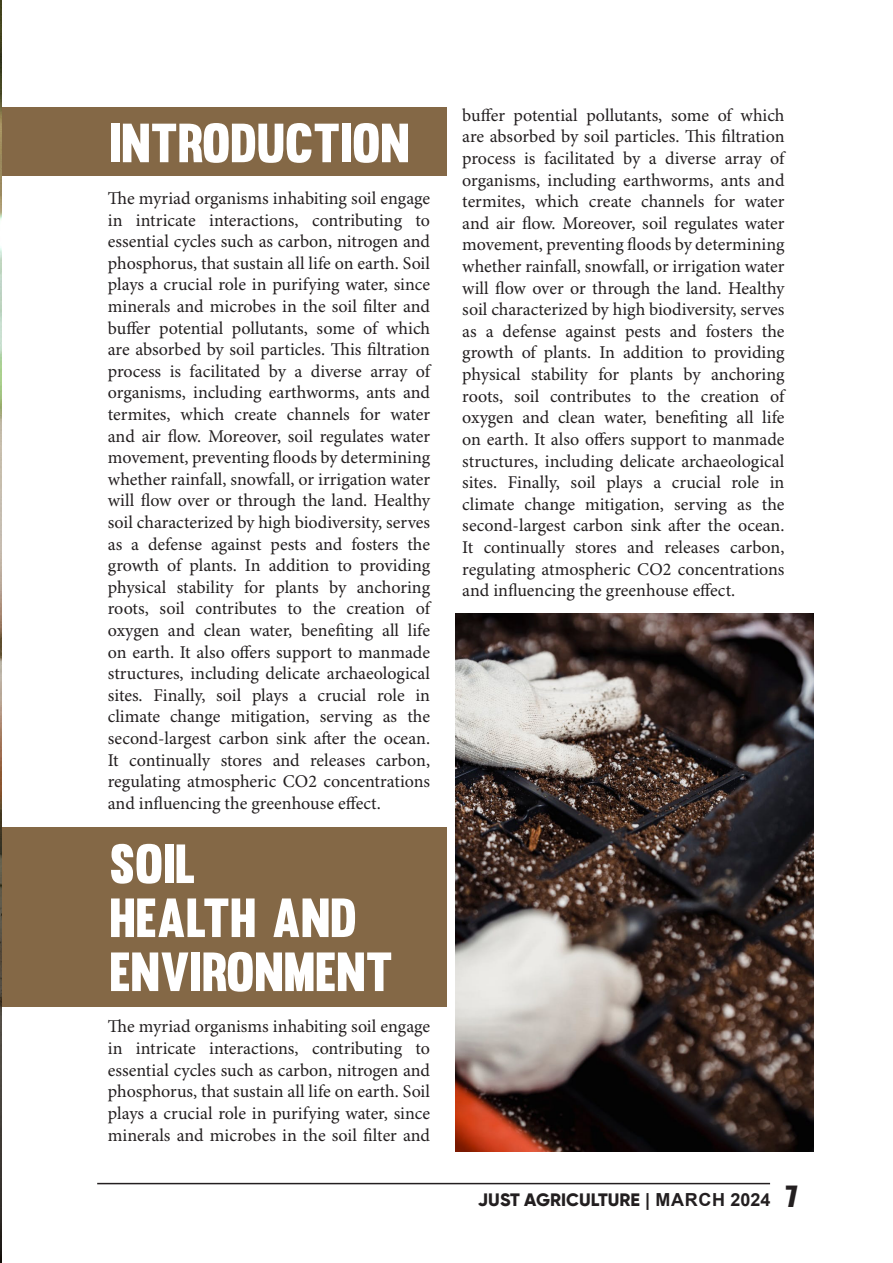
<style>
.page{position:relative;width:893px;height:1263px;background:#fff}
.page>*{position:absolute;margin:0;border:0;box-sizing:border-box;transform-origin:0 0}
.t1{font:54px/54px "Muro";color:#fff}
.t2{font:18px/21.6px "Minion Pro";color:#231f20;text-align:justify}
.t3{font:800 18px "Gilroy";color:#231f20}
.s1{font-family:"Arial";font-weight:700}
.s2{font-family:"Muro";font-weight:400;font-size:30px}
</style>
<div class="page">
<hr style="left:97px;top:1183px;width:673px;height:1px;background:#231f20">
<div style="left:0;top:108px;width:446px;height:68px;background:#846846"></div>
<div style="left:0;top:827px;width:446px;height:179px;background:#846846"></div>
<img style="left:0;top:0;width:2px;height:260px">
<svg style="left:0;top:260px;width:2px;height:1003px"></svg>
<img style="left:455px;top:613px;width:359px;height:538px">
<p class="t1" style="left:109px;top:116px;width:302px">INTRODUCTION</p>
<p class="t2" style="left:108px;top:188px;width:324px">The myriad organisms inhabiting soil engage in intricate interactions, contributing to essential cycles such as carbon, nitrogen and phosphorus, that sustain all life on earth. Soil plays a crucial role in purifying water, since minerals and microbes in the soil filter and buffer potential pollutants, some of which are absorbed by soil particles. This filtration process is facilitated by a diverse array of organisms, including earthworms, ants and termites, which create channels for water and air flow. Moreover, soil regulates water movement, preventing floods by determining whether rainfall, snowfall, or irrigation water will flow over or through the land. Healthy soil characterized by high biodiversity, serves as a defense against pests and fosters the growth of plants. In addition to providing physical stability for plants by anchoring roots, soil contributes to the creation of oxygen and clean water, benefiting all life on earth. It also offers support to manmade structures, including delicate archaeological sites. Finally, soil plays a crucial role in climate change mitigation, serving as the second-largest carbon sink after the ocean.<br>It continually stores and releases carbon, regulating atmospheric CO2 concentrations and influencing the greenhouse effect.</p>
<p class="t1" style="left:109px;top:836px;width:285px">SOIL<br>HEALTH AND<br>ENVIRONMENT</p>
<p class="t2" style="left:108px;top:1017px;width:324px">The myriad organisms inhabiting soil engage in intricate interactions, contributing to essential cycles such as carbon, nitrogen and phosphorus, that sustain all life on earth. Soil plays a crucial role in purifying water, since minerals and microbes in the soil filter and</p>
<p class="t2" style="left:462px;top:105px;width:324px">buffer potential pollutants, some of which are absorbed by soil particles. This filtration process is facilitated by a diverse array of organisms, including earthworms, ants and termites, which create channels for water and air flow. Moreover, soil regulates water movement, preventing floods by determining whether rainfall, snowfall, or irrigation water will flow over or through the land. Healthy soil characterized by high biodiversity, serves as a defense against pests and fosters the growth of plants. In addition to providing physical stability for plants by anchoring roots, soil contributes to the creation of oxygen and clean water, benefiting all life on earth. It also offers support to manmade structures, including delicate archaeological sites. Finally, soil plays a crucial role in climate change mitigation, serving as the second-largest carbon sink after the ocean.<br>It continually stores and releases carbon, regulating atmospheric CO2 concentrations and influencing the greenhouse effect.</p>
<p class="t3" style="left:478px;top:1188px;width:322px">JUST AGRICULTURE <span class="s1">| MARCH 2024</span> <span class="s2">7</span></p>
</div>
